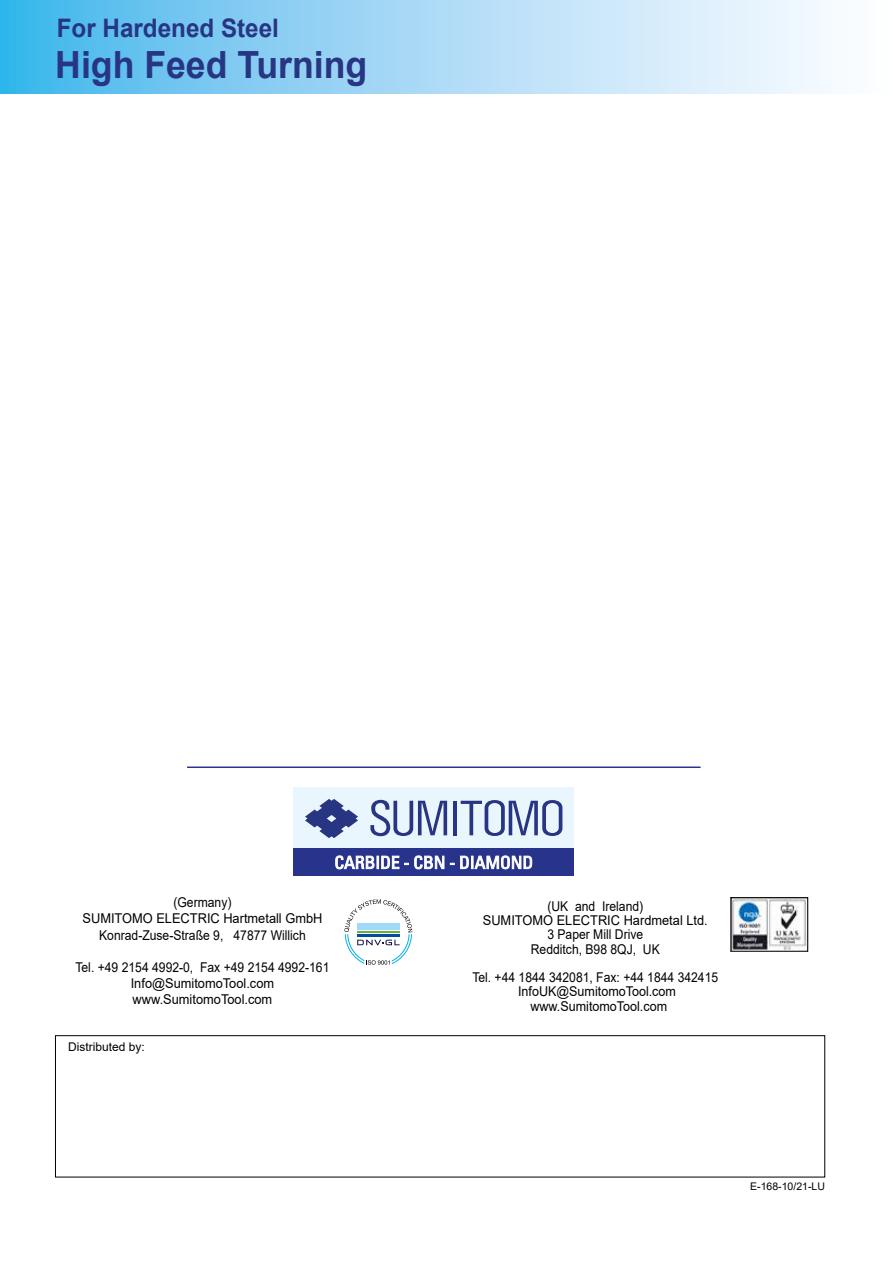
<style>
.page{position:relative;width:893px;height:1263px;background:#fff}
.page>*{position:absolute;margin:0;border:0;box-sizing:border-box;transform-origin:0 0}
.t1{font:700 37.5px "Arial";color:#283583;scale:.95 1}
.t2{font:700 25.5px "Arial";color:#283583;scale:.95 1}
.t3{font:13.5px/14.2px "Arial";color:#000;text-align:center;scale:.9 1}
.t4{font:12px "Arial";color:#000}
.t5{font:10.5px "Arial";color:#000}
</style>
<div class="page">
<svg style="left:0;top:0;width:830px;height:94px;background:#a2d8f5"></svg>
<div style="left:293px;top:787px;width:281px;height:61px;background:#eaf6fe"></div>
<svg style="left:305px;top:799px;width:53px;height:39px"></svg>
<svg style="left:370px;top:800px;width:77px;height:36px"></svg>
<hr style="left:454px;top:801px;width:3px;height:34px;background:#283583">
<svg style="left:461px;top:800px;width:101px;height:36px"></svg>
<div style="left:293px;top:848px;width:281px;height:28px;background:#28348b"></div>
<svg style="left:335px;top:856px;width:109px;height:14px"></svg>
<svg style="left:460px;top:856px;width:72px;height:13px"></svg>
<hr style="left:187px;top:766px;width:514px;height:2px;background:#28348b">
<div style="left:55px;top:1035px;width:770px;height:142px;border:1px solid #000"></div>
<img style="left:733px;top:899px;width:73px;height:50px">
<div style="left:731px;top:897px;width:77px;height:54px;border:1px solid #000"></div>
<svg style="left:344px;top:899px;width:68px;height:66px"></svg>
<h2 class="t2" style="left:57px;top:10px;width:235px">For Hardened Steel</h2>
<h1 class="t1" style="left:55px;top:39px;width:330px">High Feed Turning</h1>
<p class="t3" style="left:83px;top:894px;width:268px;line-height:16px">(Germany)<br>SUMITOMO ELECTRIC Hartmetall GmbH<br>Konrad-Zuse-Straße 9, 47877 Willich</p>
<p class="t3" style="left:75px;top:959px;width:284px;line-height:16px">Tel. +49 2154 4992-0, Fax +49 2154 4992-161<br>Info@SumitomoTool.com www.SumitomoTool.com</p>
<p class="t4" style="left:68px;top:1038px;width:78px">Distributed by:</p>
<p class="t3" style="left:483px;top:899px;width:251px">(UK and Ireland)<br>SUMITOMO ELECTRIC Hardmetal Ltd.<br>3 Paper Mill Drive<br>Redditch, B98 8QJ, UK</p>
<p class="t3" style="left:472px;top:970px;width:275px">Tel. +44 1844 342081, Fax: +44 1844 342415<br>InfoUK@SumitomoTool.com www.SumitomoTool.com</p>
<p class="t5" style="left:750px;top:1179px;width:76px">E-168-10/21-LU</p>
</div>
